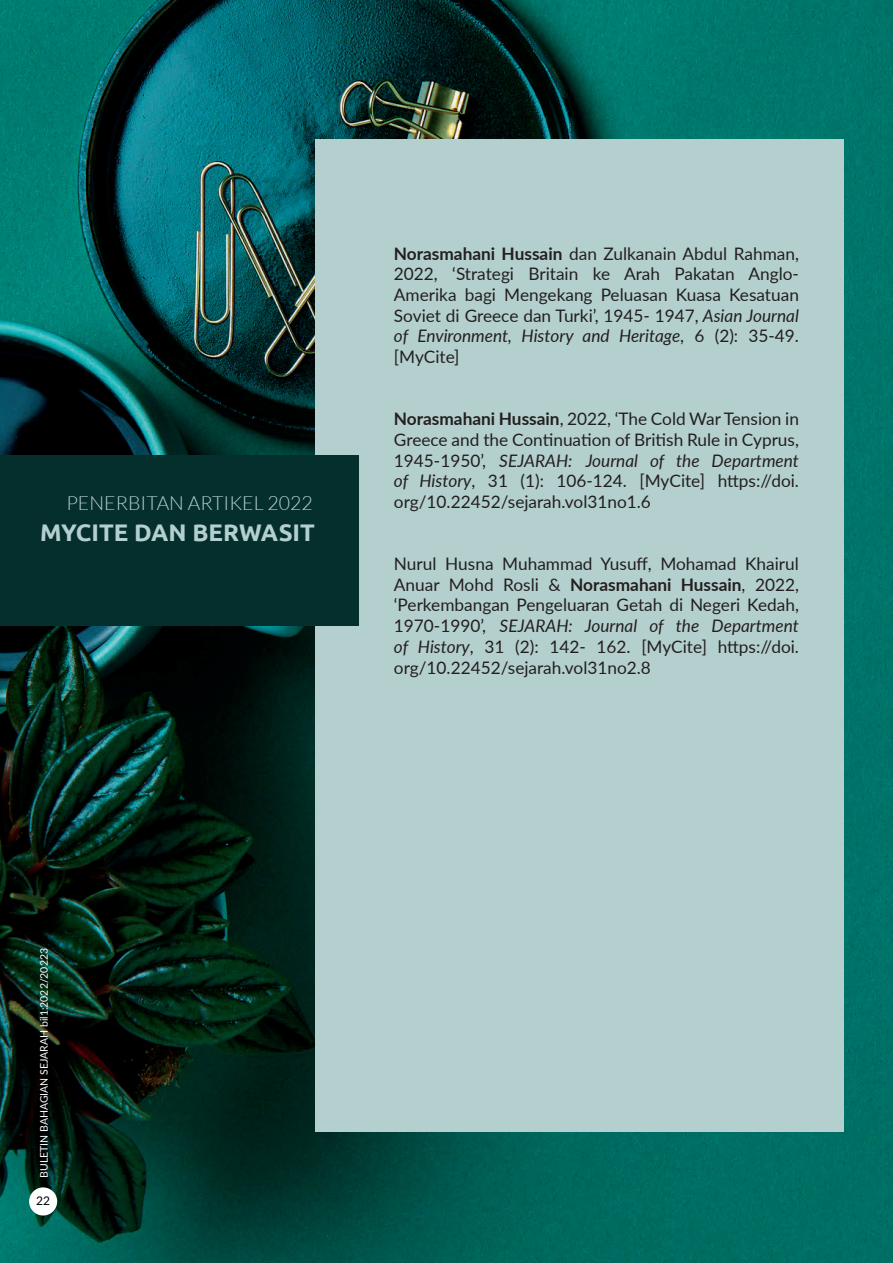
<style>
.page{position:relative;width:893px;height:1263px;background:#fff}
.page>*{position:absolute;margin:0;border:0;box-sizing:border-box;transform-origin:0 0}
.tajuk_bold{font:700 24px "Ubuntu";color:#b4d0ce}
.tajuk_kecil{font:300 19.5px "Lato";color:#b4d0ce}
.teks{font:17.25px/20.7px "Lato";color:#231f20;text-align:justify}
.t1{font:12px "Lato";color:#000}
.t2{font:10.5px "Lato";color:#fff}
.s1{font-weight:700}
.s2{font-style:italic}
</style>
<div class="page">
<img style="left:0;top:0;width:893px;height:1263px">
<div style="left:315px;top:140px;width:528px;height:992px;background:#b4d0ce"></div>
<div style="left:0;top:455px;width:359px;height:170px;background:#052f2c"></div>
<div style="left:29px;top:1187px;width:28px;height:28px;background:#fff;border-radius:50%"></div>
<p class="tajuk_kecil" style="left:66px;top:493px;width:248px">PENERBITAN ARTIKEL 2022</p>
<p class="tajuk_bold" style="left:40px;top:517px;width:276px">MYCITE DAN BERWASIT</p>
<p class="teks" style="left:394px;top:242px;width:407px"><span class="s1">Norasmahani Hussain</span> dan Zulkanain Abdul Rahman, 2022, ‘Strategi Britain ke Arah Pakatan Anglo-Amerika bagi Mengekang Peluasan Kuasa Kesatuan Soviet di Greece dan Turki’, 1945- 1947, <span class="s2">Asian Journal of Environment, History and Heritage</span>, 6 (2): 35-49. [MyCite]</p>
<p class="teks" style="left:394px;top:408px;width:407px"><span class="s1">Norasmahani Hussain</span>, 2022, ‘The Cold War Tension in Greece and the Continuation of British Rule in Cyprus, 1945-1950’, <span class="s2">SEJARAH: Journal of the Department of History</span>, 31 (1): 106-124. [MyCite] https://doi. org/10.22452/sejarah.vol31no1.6</p>
<p class="teks" style="left:394px;top:553px;width:407px">Nurul Husna Muhammad Yusuff, Mohamad Khairul Anuar Mohd Rosli &amp; <span class="s1">Norasmahani Hussain</span>, 2022, ‘Perkembangan Pengeluaran Getah di Negeri Kedah, 1970-1990’, <span class="s2">SEJARAH: Journal of the Department of History</span>, 31 (2): 142- 162. [MyCite] https://doi. org/10.22452/sejarah.vol31no2.8</p>
<p class="t2" style="left:36px;top:1178px;width:231px;rotate:-90deg">BULETIN BAHAGIAN SEJARAH bil1:2022/20223</p>
<p class="t1" style="left:36px;top:1191px;width:15px">22</p>
</div>
